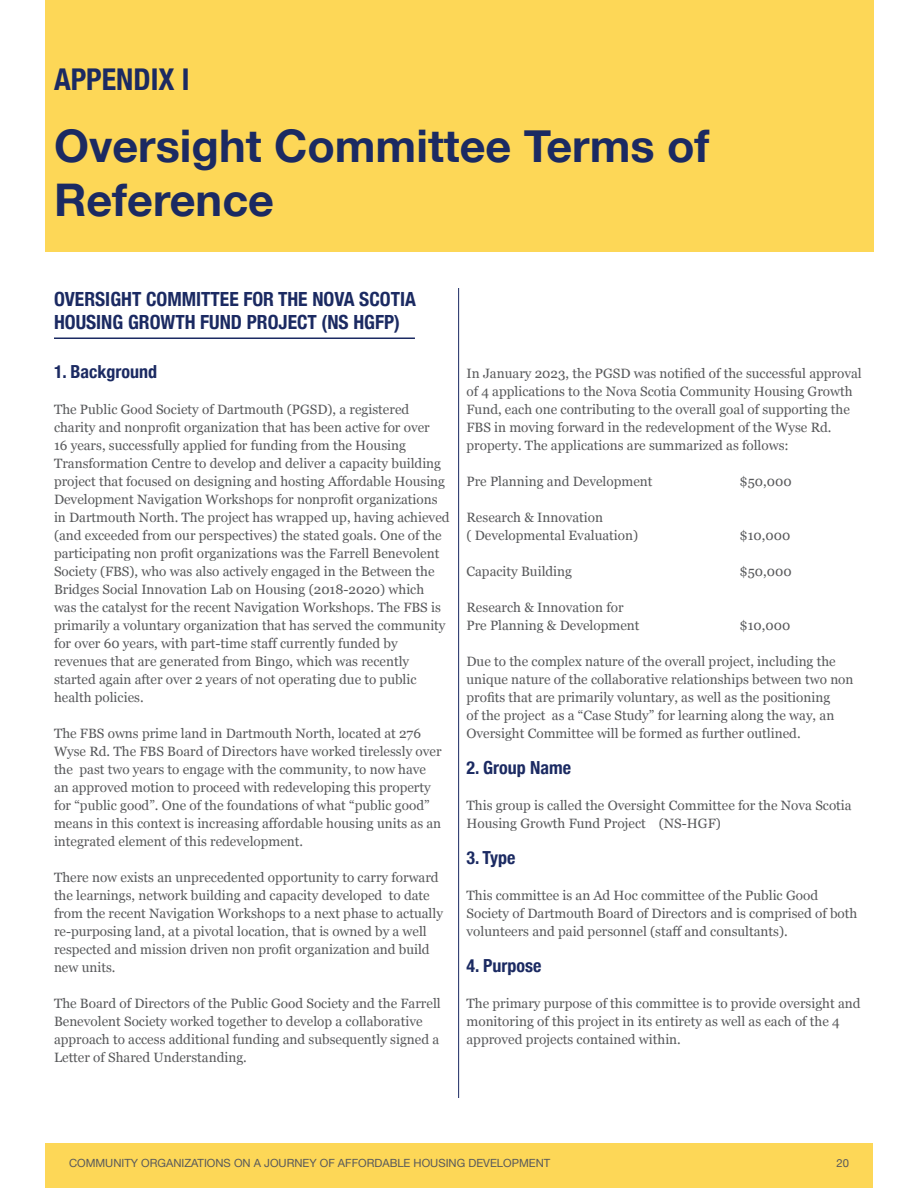
<style>
.page{position:relative;width:918px;height:1188px;background:#fff}
.page>*{position:absolute;margin:0;border:0;box-sizing:border-box;transform-origin:0 0}
.t1{font:700 45px/54px "Helvetica Neue";color:#1b2a62}
.t2{font:700 condensed 30px "Helvetica Neue";color:#1b2a62}
.t3{font:700 condensed 19.5px/22.5px "Helvetica Neue";color:#1b2a62}
.t4{font:700 condensed 18px "Helvetica Neue";color:#1b2a62}
.t5{font:13.5px/18px "Georgia";color:#58595b}
.t6{font:11.25px "Helvetica Neue";color:#58595b}
</style>
<div class="page">
<div style="left:45px;top:1143px;width:828px;height:45px;background:#fdd757"></div>
<div style="left:45px;top:0;width:828px;height:252px;background:#fdd757"></div>
<hr style="left:458px;top:288px;width:1px;height:810px;background:#1b2a62">
<hr style="left:54px;top:338px;width:361px;height:1px;background:#1b2a62">
<h2 class="t2" style="left:54px;top:54px;width:137px">APPENDIX I</h2>
<h1 class="t1" style="left:54px;top:120px;width:657px">Oversight Committee Terms of<br>Reference</h1>
<h3 class="t3" style="left:54px;top:286px;width:363px">OVERSIGHT COMMITTEE FOR THE NOVA SCOTIA<br>HOUSING GROWTH FUND PROJECT (NS HGFP)</h3>
<h3 class="t4" style="left:54px;top:357px;width:105px">1. Background</h3>
<p class="t5" style="left:54px;top:400px;width:397px">The Public Good Society of Dartmouth (PGSD), a registered charity and nonprofit organization that has been active for over<br>16 years, successfully applied for funding from the Housing Transformation Centre to develop and deliver a capacity building project that focused on designing and hosting Affordable Housing Development Navigation Workshops for nonprofit organizations in Dartmouth North. The project has wrapped up, having achieved (and exceeded from our perspectives) the stated goals. One of the participating non profit organizations was the Farrell Benevolent Society (FBS), who was also actively engaged in the Between the Bridges Social Innovation Lab on Housing (2018-2020) which was the catalyst for the recent Navigation Workshops. The FBS is primarily a voluntary organization that has served the community for over 60 years, with part-time staff currently funded by revenues that are generated from Bingo, which was recently started again after over 2 years of not operating due to public health policies.</p>
<p class="t5" style="left:54px;top:724px;width:389px">The FBS owns prime land in Dartmouth North, located at 276<br>Wyse Rd. The FBS Board of Directors have worked tirelessly over the past two years to engage with the community, to now have an approved motion to proceed with redeveloping this property for “public good”. One of the foundations of what “public good” means in this context is increasing affordable housing units as an integrated element of this redevelopment.</p>
<p class="t5" style="left:54px;top:868px;width:390px">There now exists an unprecedented opportunity to carry forward the learnings, network building and capacity developed to date from the recent Navigation Workshops to a next phase to actually re-purposing land, at a pivotal location, that is owned by a well respected and mission driven non profit organization and build new units.</p>
<p class="t5" style="left:54px;top:994px;width:388px">The Board of Directors of the Public Good Society and the Farrell Benevolent Society worked together to develop a collaborative approach to access additional funding and subsequently signed a Letter of Shared Understanding.</p>
<p class="t5" style="left:467px;top:364px;width:397px">In January 2023, the PGSD was notified of the successful approval of 4 applications to the Nova Scotia Community Housing Growth Fund, each one contributing to the overall goal of supporting the FBS in moving forward in the redevelopment of the Wyse Rd. property. The applications are summarized as follows:</p>
<p class="t5" style="left:467px;top:472px;width:188px">Pre Planning and Development</p>
<p class="t5" style="left:740px;top:472px;width:54px">$50,000</p>
<p class="t5" style="left:467px;top:508px;width:173px">Research &amp; Innovation<br>( Developmental Evaluation)</p>
<p class="t5" style="left:740px;top:526px;width:52px">$10,000</p>
<p class="t5" style="left:467px;top:562px;width:107px">Capacity Building</p>
<p class="t5" style="left:740px;top:562px;width:54px">$50,000</p>
<p class="t5" style="left:467px;top:598px;width:175px">Research &amp; Innovation for<br>Pre Planning &amp; Development</p>
<p class="t5" style="left:740px;top:616px;width:52px">$10,000</p>
<p class="t5" style="left:467px;top:652px;width:389px">Due to the complex nature of the overall project, including the unique nature of the collaborative relationships between two non profits that are primarily voluntary, as well as the positioning<br>of the project as a “Case Study” for learning along the way, an Oversight Committee will be formed as further outlined.</p>
<h3 class="t4" style="left:466px;top:753px;width:106px">2. Group Name</h3>
<p class="t5" style="left:466px;top:796px;width:387px">This group is called the Oversight Committee for the Nova Scotia<br>Housing Growth Fund Project (NS-HGF)</p>
<h3 class="t4" style="left:466px;top:843px;width:50px">3. Type</h3>
<p class="t5" style="left:466px;top:886px;width:392px">This committee is an Ad Hoc committee of the Public Good<br>Society of Dartmouth Board of Directors and is comprised of both volunteers and paid personnel (staff and consultants).</p>
<h3 class="t4" style="left:466px;top:951px;width:76px">4. Purpose</h3>
<p class="t5" style="left:466px;top:994px;width:396px">The primary purpose of this committee is to provide oversight and monitoring of this project in its entirety as well as each of the 4 approved projects contained within.</p>
<p class="t6" style="left:69px;top:1155px;width:483px">COMMUNITY ORGANIZATIONS ON A JOURNEY OF AFFORDABLE HOUSING DEVELOPMENT</p>
<p class="t6" style="left:836px;top:1155px;width:14px">20</p>
</div>
